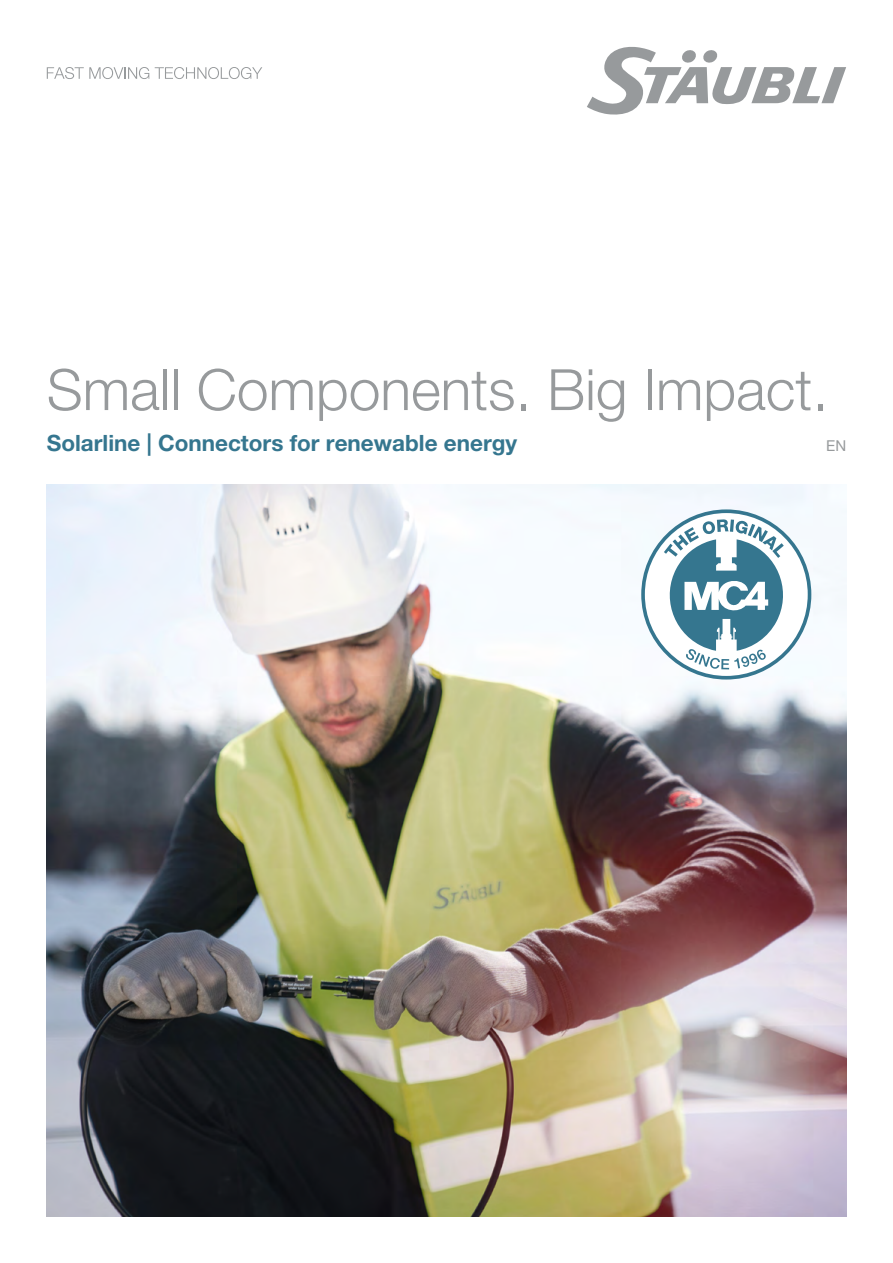
<style>
.page{position:relative;width:893px;height:1263px;background:#fff}
.page>*{position:absolute;margin:0;border:0;box-sizing:border-box;transform-origin:0 0}
.Headline_Title_neutral{font:300 57px "Helvetica Neue LTW1 G";color:#979a9c}
.Subline_Title_neutral{font:700 22.5px "Helvetica Neue LTW1 G";color:#35768f}
.t1{font:15px "Helvetica Neue LTW1 G";color:#979a9c}
</style>
<div class="page">
<svg style="left:47px;top:67px;width:102px;height:12px"></svg>
<svg style="left:155px;top:67px;width:107px;height:12px"></svg>
<svg style="left:587px;top:47px;width:259px;height:68px"></svg>
<img style="left:47px;top:485px;width:799px;height:731px">
<svg style="left:641px;top:509px;width:170px;height:170px"></svg>
<p class="Headline_Title_neutral" style="left:47px;top:355px;width:783px">Small Components. Big Impact.</p>
<p class="Subline_Title_neutral" style="left:47px;top:429px;width:472px">Solarline | Connectors for renewable energy</p>
<p class="t1" style="left:826px;top:436px;width:21px">EN</p>
</div>
